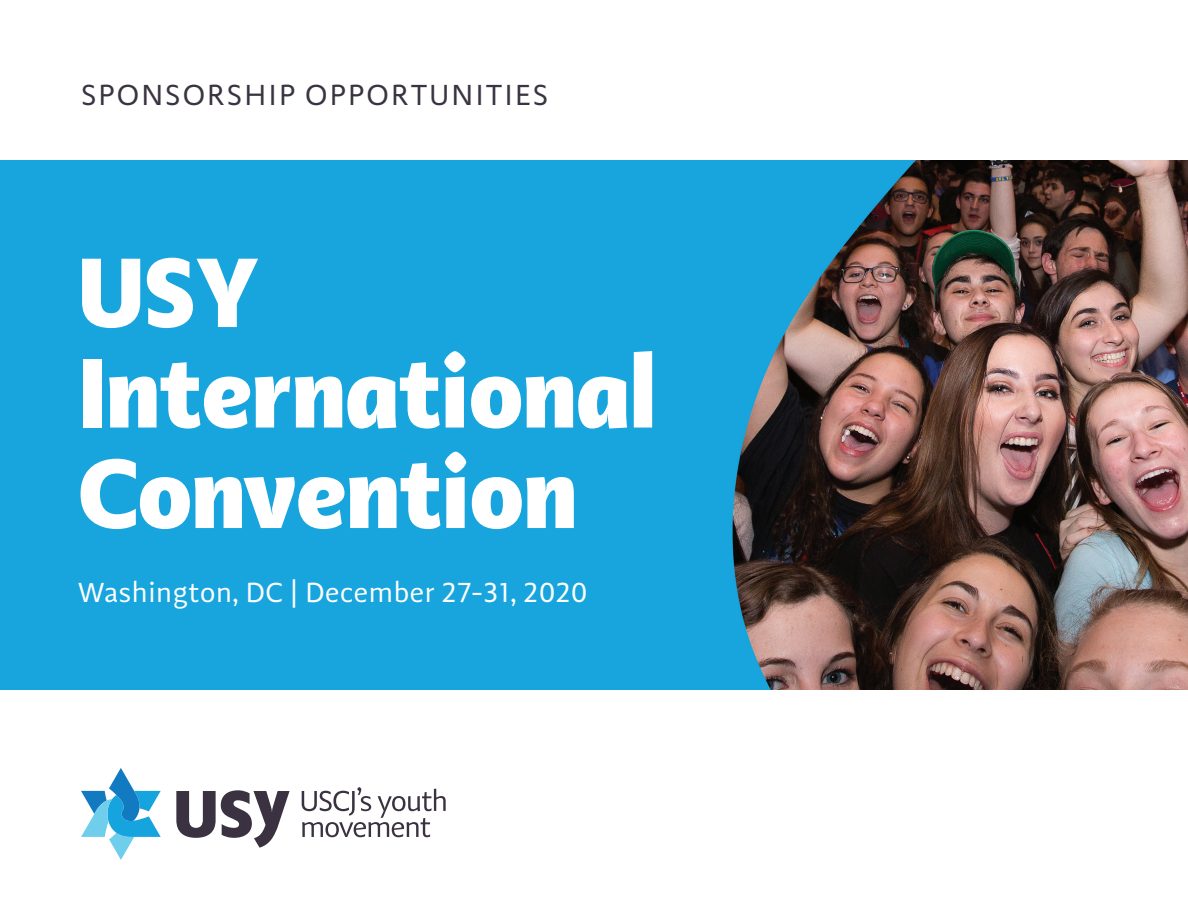
<style>
.page{position:relative;width:1188px;height:918px;background:#fff}
.page>*{position:absolute;margin:0;border:0;box-sizing:border-box;transform-origin:0 0}
.t1{font:900 102px/100.5px "Adagio Sans Script";letter-spacing:-.01em;color:#fff}
.t2{font:30px "Adagio Sans";letter-spacing:.05em;color:#3a3341}
.t3{font:28.5px "Adagio Sans";color:#fff}
</style>
<div class="page">
<img style="left:0;top:161px;width:1188px;height:529px">
<svg style="left:81px;top:768px;width:80px;height:92px"></svg>
<svg style="left:302px;top:787px;width:144px;height:50px"></svg>
<svg style="left:176px;top:790px;width:114px;height:58px"></svg>
<p class="t2" style="left:81px;top:76px;width:469px">SPONSORSHIP OPPORTUNITIES</p>
<p class="t1" style="left:78px;top:244px;width:580px">USY<br>International<br>Convention</p>
<p class="t3" style="left:78px;top:574px;width:511px">Washington, DC | December 27-31, 2020</p>
</div>
